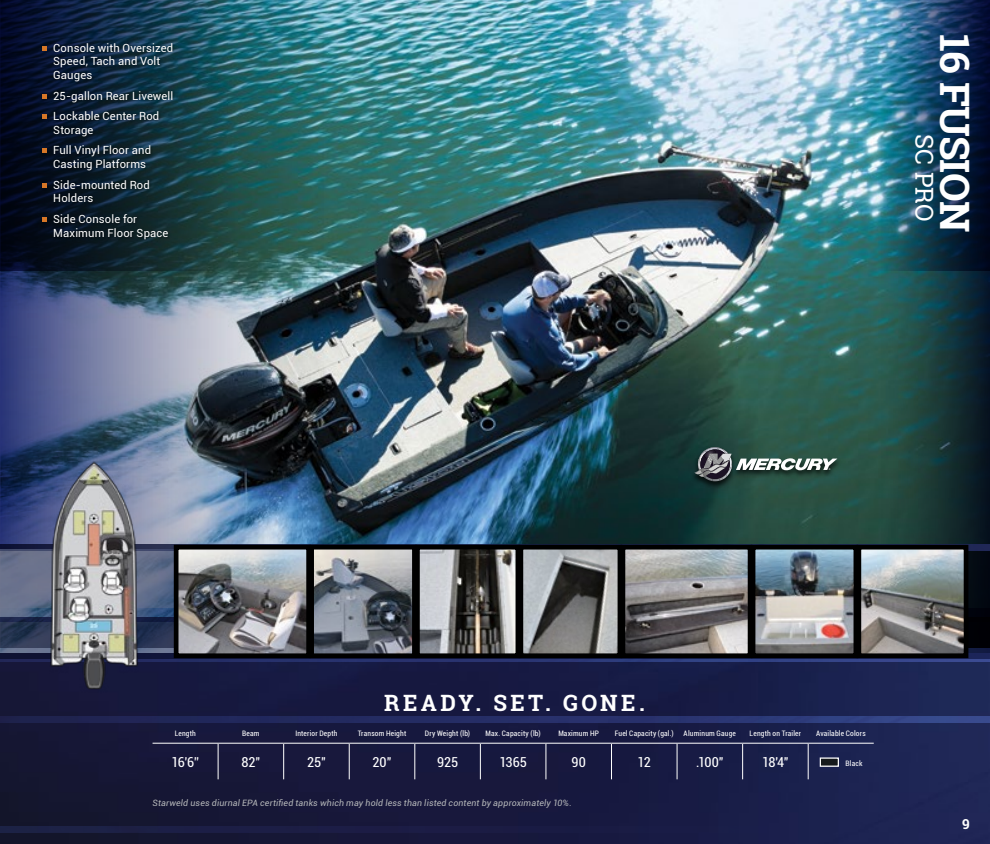
<style>
.page{position:relative;width:990px;height:844px;background:#fff}
.page>*{position:absolute;margin:0;border:0;box-sizing:border-box;transform-origin:0 0}
.t1{font:700 40.5px "Roboto Slab";letter-spacing:-.02em;color:#fff}
.t2{font:24.75px "Roboto Slab";color:#fff}
.t3{font:700 22.5px "Roboto Slab";letter-spacing:.15em;color:#fff}
.t4{font:condensed 13.75px "Roboto";letter-spacing:-.005em;color:#fff}
.t5{font:700 13.75px "Roboto Slab";color:#fff}
.t6{font:11.25px/20.5px "Roboto";letter-spacing:.01em;color:#fff}
.t7{font:italic 8.75px "Roboto";letter-spacing:.02em;color:#b6b8ba}
.t8{font:condensed 7.5px "Roboto";letter-spacing:.025em;color:#fff}
</style>
<div class="page">
<img style="left:341px;top:0;width:538px;height:544px">
<img style="left:879px;top:270px;width:111px;height:274px">
<img style="left:879px;top:0;width:111px;height:270px">
<img style="left:0;top:661px;width:990px;height:183px">
<hr style="left:153px;top:742px;width:65px;height:1px;background:#fff">
<hr style="left:349px;top:743px;width:1px;height:36px;background:#fff">
<hr style="left:415px;top:743px;width:1px;height:36px;background:#fff">
<hr style="left:480px;top:743px;width:1px;height:36px;background:#fff">
<hr style="left:546px;top:743px;width:1px;height:36px;background:#fff">
<hr style="left:611px;top:743px;width:1px;height:36px;background:#fff">
<hr style="left:677px;top:743px;width:1px;height:36px;background:#fff">
<hr style="left:742px;top:743px;width:1px;height:36px;background:#fff">
<hr style="left:808px;top:743px;width:1px;height:36px;background:#fff">
<hr style="left:218px;top:742px;width:66px;height:1px;background:#fff">
<hr style="left:284px;top:742px;width:65px;height:1px;background:#fff">
<hr style="left:349px;top:742px;width:66px;height:1px;background:#fff">
<hr style="left:415px;top:742px;width:65px;height:1px;background:#fff">
<hr style="left:480px;top:742px;width:66px;height:1px;background:#fff">
<hr style="left:546px;top:742px;width:66px;height:1px;background:#fff">
<hr style="left:612px;top:742px;width:65px;height:1px;background:#fff">
<hr style="left:677px;top:742px;width:66px;height:1px;background:#fff">
<hr style="left:743px;top:742px;width:65px;height:1px;background:#fff">
<hr style="left:808px;top:742px;width:66px;height:1px;background:#fff">
<hr style="left:218px;top:743px;width:1px;height:36px;background:#fff">
<hr style="left:283px;top:743px;width:1px;height:36px;background:#fff">
<div style="left:820px;top:757px;width:19px;height:10px;background:#161a1c;border:1px solid #fff"></div>
<svg style="left:0;top:658px;width:990px;height:3px;background:#232e64"></svg>
<img style="left:0;top:550px;width:990px;height:108px">
<img style="left:0;top:826px;width:898px;height:6px">
<img style="left:0;top:716px;width:990px;height:6px">
<img style="left:341px;top:544px;width:649px;height:6px">
<img style="left:0;top:0;width:341px;height:646px">
<img style="left:0;top:0;width:324px;height:549px">
<img style="left:0;top:0;width:236px;height:270px">
<div style="left:41px;top:43px;width:134px;height:198px;background:#000;opacity:.45"></div>
<svg style="left:42px;top:46px;width:4px;height:4px"></svg>
<svg style="left:42px;top:94px;width:4px;height:4px"></svg>
<svg style="left:42px;top:114px;width:4px;height:5px"></svg>
<svg style="left:42px;top:149px;width:4px;height:4px"></svg>
<svg style="left:42px;top:183px;width:4px;height:4px"></svg>
<svg style="left:42px;top:217px;width:4px;height:4px"></svg>
<img style="left:40px;top:446px;width:106px;height:256px">
<div style="left:690px;top:446px;width:152px;height:42px;background:#000;opacity:.75"></div>
<svg style="left:694px;top:447px;width:143px;height:35px;background:#526963"></svg>
<img style="left:757px;top:551px;width:95px;height:101px">
<div style="left:751px;top:545px;width:107px;height:113px;border:5px solid #000"></div>
<img style="left:180px;top:551px;width:125px;height:101px">
<div style="left:174px;top:545px;width:137px;height:113px;border:5px solid #000"></div>
<img style="left:525px;top:551px;width:91px;height:101px">
<div style="left:519px;top:545px;width:103px;height:113px;border:5px solid #000"></div>
<img style="left:627px;top:551px;width:119px;height:101px">
<div style="left:621px;top:545px;width:131px;height:113px;border:5px solid #000"></div>
<img style="left:863px;top:551px;width:99px;height:101px">
<div style="left:857px;top:545px;width:111px;height:113px;border:5px solid #000"></div>
<img style="left:315px;top:551px;width:96px;height:101px">
<div style="left:309px;top:545px;width:108px;height:113px;border:5px solid #000"></div>
<img style="left:421px;top:551px;width:93px;height:101px">
<div style="left:415px;top:545px;width:105px;height:113px;border:5px solid #000"></div>
<p class="t6" style="left:53px;top:40px;width:121px;line-height:13.8px">Console with Oversized<br>Speed, Tach and Volt<br>Gauges</p>
<p class="t6" style="left:53px;top:85px;width:122px">25-gallon Rear Livewell<br>Lockable Center Rod</p>
<p class="t6" style="left:53px;top:119px;width:99px">Storage<br>Full Vinyl Floor and</p>
<p class="t6" style="left:53px;top:153px;width:98px">Casting Platforms<br>Side-mounted Rod</p>
<p class="t6" style="left:53px;top:188px;width:85px">Holders<br>Side Console for</p>
<p class="t6" style="left:53px;top:222px;width:117px">Maximum Floor Space</p>
<h1 class="t1" style="left:983px;top:34px;width:200px;rotate:90deg">16 FUSION</h1>
<h2 class="t2" style="left:941px;top:134px;width:89px;rotate:90deg">SC PRO</h2>
<h3 class="t3" style="left:384px;top:688px;width:262px">READY. SET. GONE.</h3>
<p class="t8" style="left:175px;top:728px;width:23px">Length</p>
<p class="t8" style="left:242px;top:728px;width:19px">Beam</p>
<p class="t8" style="left:295px;top:728px;width:44px">Interior Depth</p>
<p class="t8" style="left:358px;top:728px;width:50px">Transom Height</p>
<p class="t8" style="left:425px;top:728px;width:47px">Dry Weight (lb)</p>
<p class="t8" style="left:485px;top:728px;width:57px">Max. Capacity (lb)</p>
<p class="t8" style="left:558px;top:728px;width:42px">Maximum HP</p>
<p class="t8" style="left:615px;top:728px;width:61px">Fuel Capacity (gal.)</p>
<p class="t8" style="left:684px;top:728px;width:54px">Aluminum Gauge</p>
<p class="t8" style="left:750px;top:728px;width:53px">Length on Trailer</p>
<p class="t8" style="left:816px;top:728px;width:51px">Available Colors</p>
<p class="t4" style="left:172px;top:752px;width:29px">16’6”</p>
<p class="t4" style="left:242px;top:752px;width:20px">82"</p>
<p class="t4" style="left:307px;top:752px;width:20px">25"</p>
<p class="t4" style="left:373px;top:752px;width:20px">20"</p>
<p class="t4" style="left:437px;top:752px;width:23px">925</p>
<p class="t4" style="left:499px;top:752px;width:29px">1365</p>
<p class="t4" style="left:572px;top:752px;width:16px">90</p>
<p class="t4" style="left:638px;top:752px;width:15px">12</p>
<p class="t4" style="left:696px;top:752px;width:29px">.100"</p>
<p class="t4" style="left:762px;top:752px;width:28px">18'4"</p>
<p class="t8" style="left:846px;top:757px;width:18px">Black</p>
<p class="t7" style="left:153px;top:797px;width:421px">Starweld uses diurnal EPA certified tanks which may hold less than listed content by approximately 10%.</p>
<p class="t5" style="left:962px;top:814px;width:9px">9</p>
</div>
